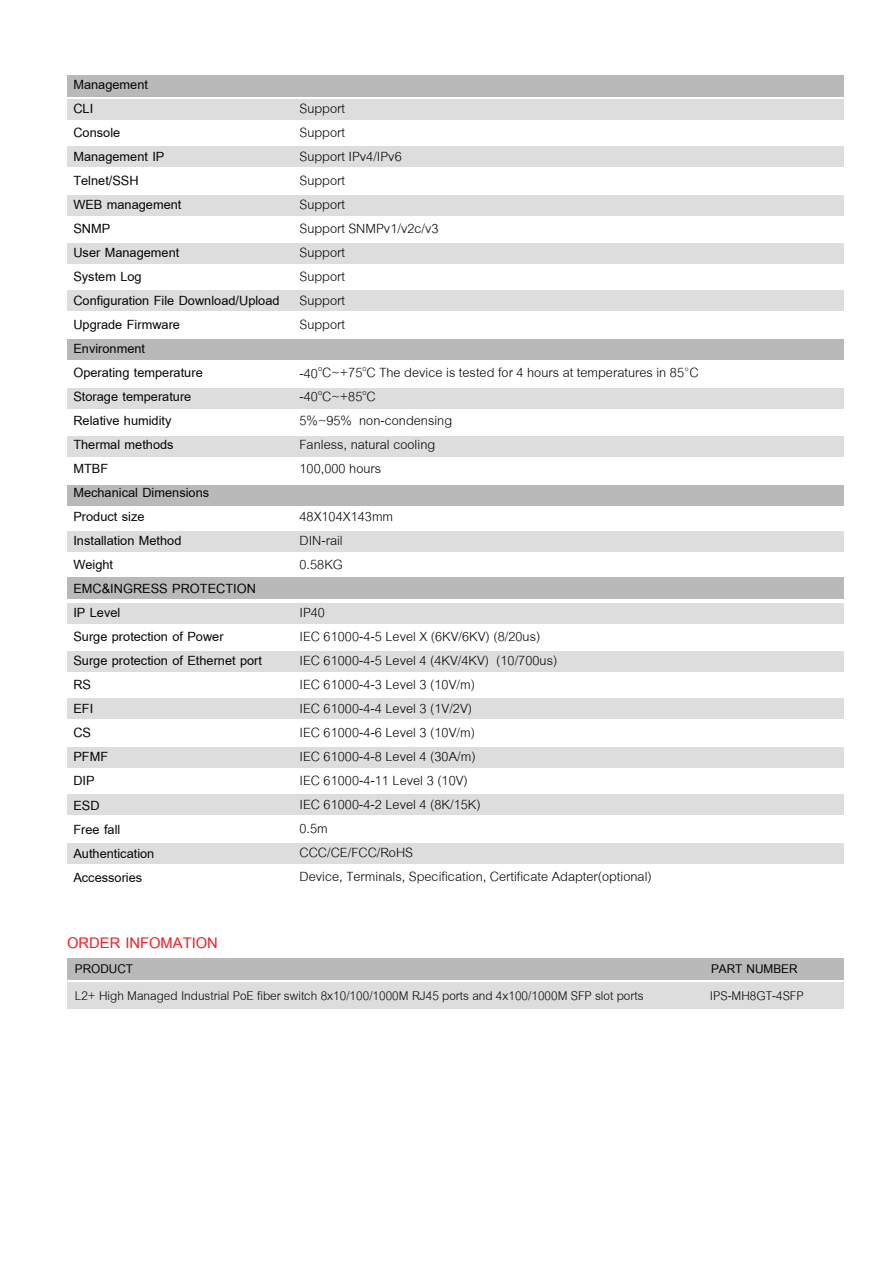
<style>
.page{position:relative;width:893px;height:1263px;background:#fff}
.page>*{position:absolute;margin:0;border:0;box-sizing:border-box;transform-origin:0 0}
.t1{font:700 22.5px "Cordia New";color:#ed1d23}
.t2{font:19.5px/24px "Cordia New";color:#040503}
.t3{font:700 19.5px/24px "Cordia New";color:#040503}
.t4{font:18.6px "Cordia New";color:#040503}
.t5{font:700 18.6px "Cordia New";color:#040503}
</style>
<div class="page">
<div style="left:68px;top:75px;width:776px;height:22px;background:#bab9b9"></div>
<div style="left:68px;top:577px;width:776px;height:21px;background:#bab9b9"></div>
<div style="left:68px;top:99px;width:776px;height:21px;background:#ddd"></div>
<div style="left:68px;top:147px;width:776px;height:20px;background:#ddd"></div>
<div style="left:68px;top:196px;width:776px;height:20px;background:#ddd"></div>
<div style="left:68px;top:243px;width:776px;height:21px;background:#ddd"></div>
<div style="left:68px;top:291px;width:776px;height:20px;background:#ddd"></div>
<div style="left:68px;top:340px;width:776px;height:20px;background:#bab9b9"></div>
<div style="left:68px;top:389px;width:776px;height:20px;background:#ddd"></div>
<div style="left:68px;top:436px;width:776px;height:20px;background:#ddd"></div>
<div style="left:68px;top:485px;width:776px;height:20px;background:#bab9b9"></div>
<div style="left:68px;top:531px;width:776px;height:20px;background:#ddd"></div>
<div style="left:68px;top:603px;width:776px;height:20px;background:#ddd"></div>
<div style="left:68px;top:651px;width:776px;height:20px;background:#ddd"></div>
<div style="left:68px;top:698px;width:776px;height:21px;background:#ddd"></div>
<div style="left:68px;top:747px;width:776px;height:20px;background:#ddd"></div>
<div style="left:68px;top:794px;width:776px;height:21px;background:#ddd"></div>
<div style="left:68px;top:843px;width:776px;height:20px;background:#ddd"></div>
<div style="left:67px;top:958px;width:777px;height:21px;background:#bab9b9"></div>
<div style="left:67px;top:982px;width:777px;height:27px;background:#ddd"></div>
<p class="t3" style="left:73px;top:73px;width:208px">Management<br>CLI<br>Console<br>Management IP<br>Telnet/SSH<br>WEB management<br>SNMP<br>User Management<br>System Log<br>Configuration File Download/Upload<br>Upgrade Firmware<br>Environment<br>Operating temperature<br>Storage temperature<br>Relative humidity<br>Thermal methods<br>MTBF<br>Mechanical Dimensions<br>Product size<br>Installation Method<br>Weight<br>EMC&amp;INGRESS PROTECTION<br>IP Level<br>Surge protection of Power<br>Surge protection of Ethernet port<br>RS<br>EFI<br>CS<br>PFMF<br>DIP<br>ESD<br>Free fall<br>Authentication<br>Accessories</p>
<p class="t2" style="left:300px;top:97px;width:141px">Support<br>Support<br>Support IPv4/IPv6<br>Support<br>Support<br>Support SNMPv1/v2c/v3<br>Support<br>Support<br>Support<br>Support</p>
<p class="t2" style="left:300px;top:361px;width:401px">-40<sup>o</sup>C~+75<sup>o</sup>C The device is tested for 4 hours at temperatures in 85°C -40<sup>o</sup>C~+85<sup>o</sup>C<br>5%~95% non-condensing<br>Fanless, natural cooling<br>100,000 hours</p>
<p class="t2" style="left:300px;top:505px;width:95px">48X104X143mm<br>DIN-rail<br>0.58KG</p>
<p class="t2" style="left:300px;top:601px;width:354px">IP40<br>IEC 61000-4-5 Level X (6KV/6KV) (8/20us)<br>IEC 61000-4-5 Level 4 (4KV/4KV) (10/700us)<br>IEC 61000-4-3 Level 3 (10V/m)<br>IEC 61000-4-4 Level 3 (1V/2V)<br>IEC 61000-4-6 Level 3 (10V/m)<br>IEC 61000-4-8 Level 4 (30A/m)<br>IEC 61000-4-11 Level 3 (10V)<br>IEC 61000-4-2 Level 4 (8K/15K)<br>0.5m<br>CCC/CE/FCC/RoHS<br>Device, Terminals, Specification, Certificate Adapter(optional)</p>
<p class="t1" style="left:67px;top:930px;width:152px">ORDER INFOMATION</p>
<p class="t5" style="left:75px;top:957px;width:60px">PRODUCT</p>
<p class="t5" style="left:711px;top:957px;width:88px">PART NUMBER</p>
<p class="t4" style="left:75px;top:983px;width:570px">L2+ High Managed Industrial PoE fiber switch 8x10/100/1000M RJ45 ports and 4x100/1000M SFP slot ports</p>
<p class="t4" style="left:710px;top:983px;width:95px">IPS-MH8GT-4SFP</p>
</div>
